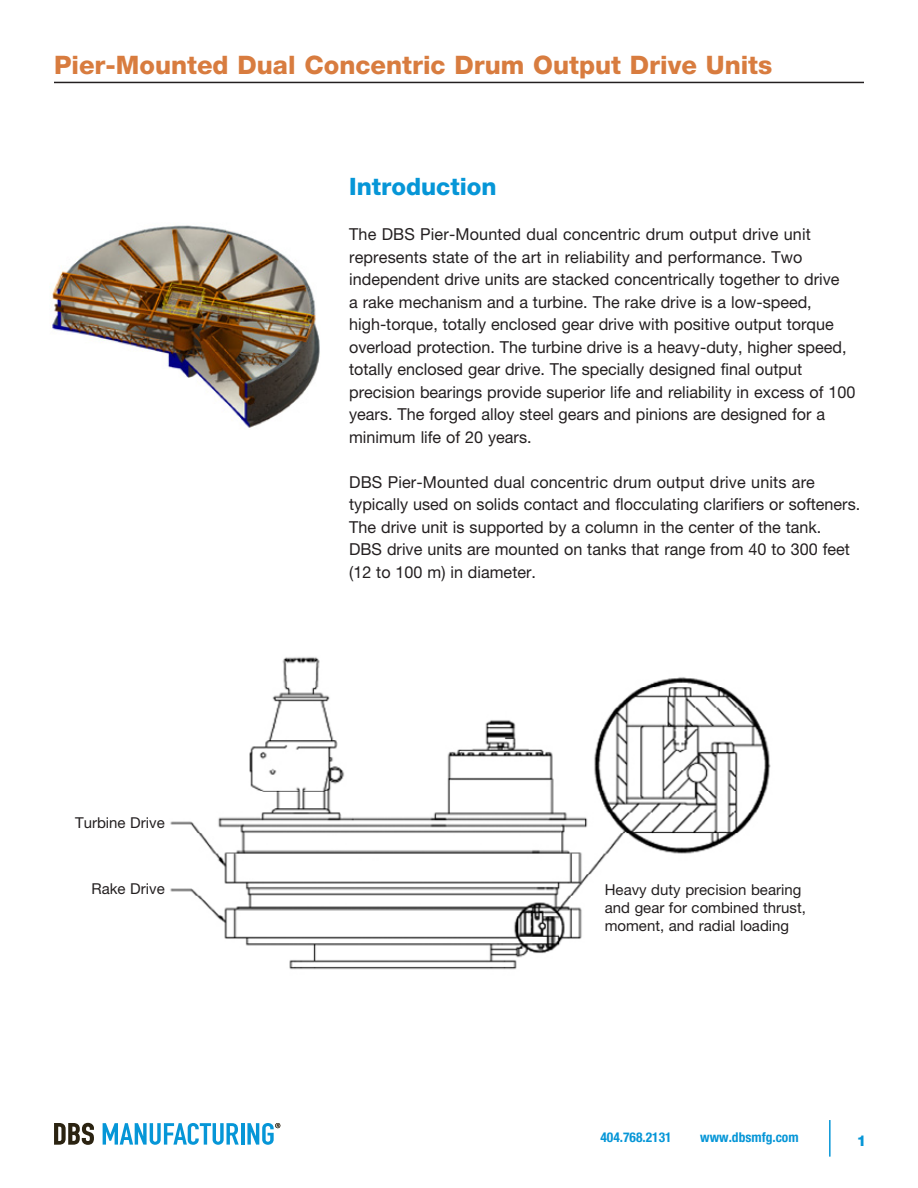
<style>
.page{position:relative;width:918px;height:1188px;background:#fff}
.page>*{position:absolute;margin:0;border:0;box-sizing:border-box;transform-origin:0 0}
.t1{font:800 25.5px "Helvetica Neue";color:#d87c3f}
.t2{font:800 24px "Helvetica Neue";color:#0696d7}
.t3{font:16.5px/22.5px "Helvetica Neue";color:#231f20}
.t4{font:15px/18px "Helvetica Neue";color:#231f20}
.t5{font:800 15px "Helvetica Neue";color:#0696d7}
.t6{font:700 condensed 13.5px "Helvetica Neue";color:#0696d7}
</style>
<div class="page">
<hr style="left:54px;top:82px;width:810px;height:1px;background:#231f20">
<img style="left:50px;top:225px;width:270px;height:203px">
<hr style="left:829px;top:1120px;width:2px;height:37px;background:#0696d7">
<svg style="left:54px;top:1123px;width:40px;height:22px"></svg>
<svg style="left:103px;top:1123px;width:136px;height:22px"></svg>
<hr style="left:241px;top:1123px;width:3px;height:22px;background:#0696d7">
<svg style="left:247px;top:1123px;width:33px;height:22px"></svg>
<img style="left:170px;top:657px;width:601px;height:313px">
<p class="t1" style="left:54px;top:49px;width:720px">Pier-Mounted Dual Concentric Drum Output Drive Units</p>
<p class="t4" style="left:75px;top:813px;width:91px">Turbine Drive</p>
<p class="t2" style="left:349px;top:172px;width:149px">Introduction</p>
<p class="t3" style="left:349px;top:223px;width:508px">The DBS Pier-Mounted dual concentric drum output drive unit represents state of the art in reliability and performance. Two independent drive units are stacked concentrically together to drive<br>a rake mechanism and a turbine. The rake drive is a low-speed, high-torque, totally enclosed gear drive with positive output torque overload protection. The turbine drive is a heavy-duty, higher speed, totally enclosed gear drive. The specially designed final output precision bearings provide superior life and reliability in excess of 100 years. The forged alloy steel gears and pinions are designed for a minimum life of 20 years.</p>
<p class="t3" style="left:349px;top:470px;width:513px">DBS Pier-Mounted dual concentric drum output drive units are typically used on solids contact and flocculating clarifiers or softeners.<br>The drive unit is supported by a column in the center of the tank.<br>DBS drive units are mounted on tanks that range from 40 to 300 feet (12 to 100 m) in diameter.</p>
<p class="t4" style="left:92px;top:879px;width:75px">Rake Drive</p>
<p class="t4" style="left:605px;top:880px;width:198px">Heavy duty precision bearing</p>
<p class="t4" style="left:605px;top:898px;width:203px">and gear for combined thrust, moment, and radial loading</p>
<p class="t6" style="left:600px;top:1129px;width:73px">404.768.2131</p>
<p class="t6" style="left:700px;top:1129px;width:100px">www.dbsmfg.com</p>
<p class="t5" style="left:857px;top:1131px;width:11px">1</p>
</div>
